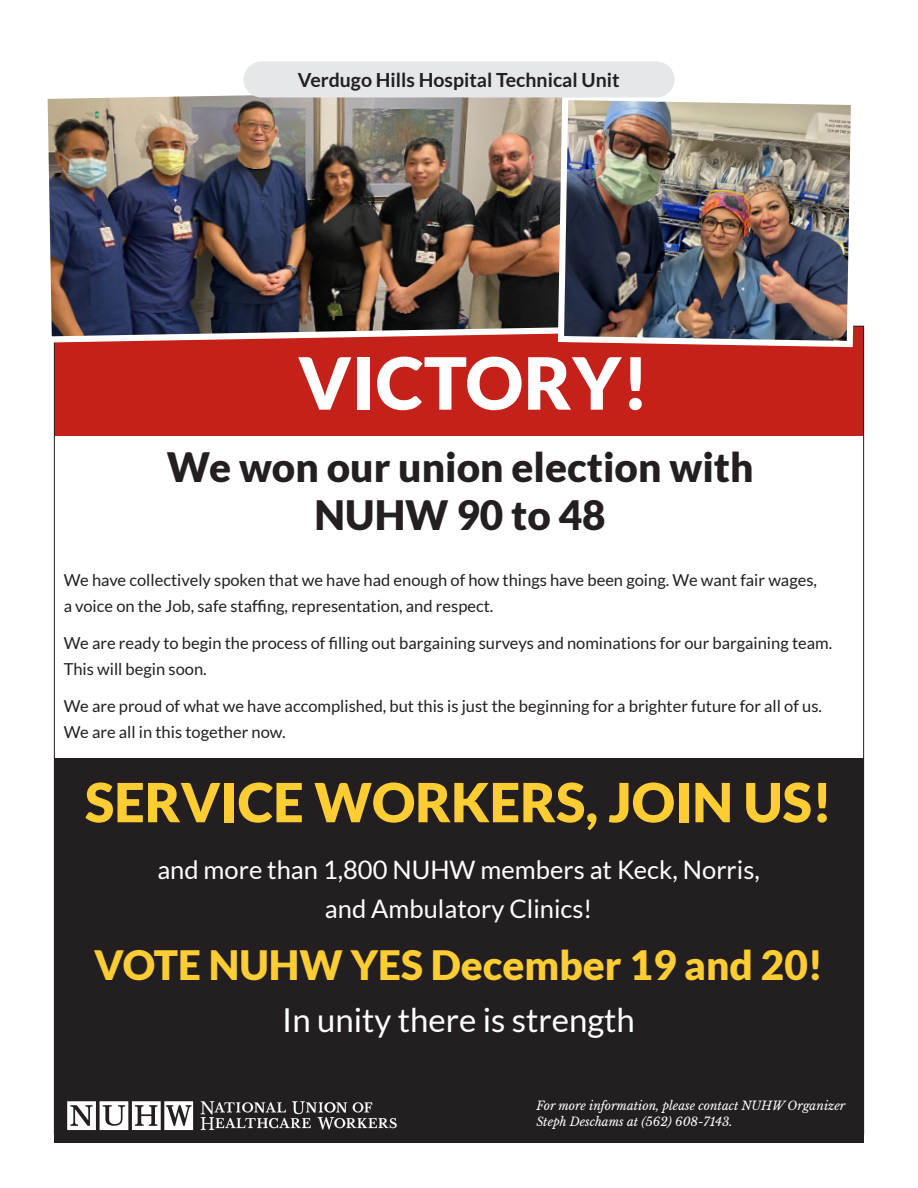
<style>
.page{position:relative;width:918px;height:1188px;background:#fff}
.page>*{position:absolute;margin:0;border:0;box-sizing:border-box;transform-origin:0 0}
.t1{font:900 72px "Lato";letter-spacing:.01em;color:#fff}
.t2{font:900 54px "Lato";color:#fecd33}
.t3{font:900 40.5px/48.6px "Lato";color:#231f20;text-align:center}
.t4{font:900 40.5px "Lato";color:#fecd33}
.t5{font:33px "Lato";color:#fff}
.t6{font:25.5px/39px "Lato";color:#fff;text-align:center}
.t7{font:700 19.5px "Lato";color:#231f20}
.t8{font:16.5px/25.5px "Lato";color:#231f20}
.t9{font:italic 12px/16.5px "Libre Baskerville";color:#fff}
</style>
<div class="page">
<div style="left:54px;top:326px;width:810px;height:110px;background:#c3211a"></div>
<div style="left:54px;top:758px;width:809px;height:384px;background:#231f20"></div>
<svg style="left:201px;top:1101px;width:196px;height:29px"></svg>
<svg style="left:67px;top:1101px;width:126px;height:29px"></svg>
<img style="left:47px;top:94px;width:508px;height:252px">
<img style="left:555px;top:94px;width:305px;height:254px">
<div style="left:243px;top:61px;width:432px;height:36px;background:#e6e7e9;border-radius:18px"></div>
<p class="t7" style="left:298px;top:69px;width:323px">Verdugo Hills Hospital Technical Unit</p>
<p class="t1" style="left:298px;top:341px;width:352px">VICTORY!</p>
<p class="t3" style="left:167px;top:442px;width:588px">We won our union election with<br>NUHW 90 to 48</p>
<p class="t8" style="left:64px;top:568px;width:755px">We have collectively spoken that we have had enough of how things have been going. We want fair wages, a voice on the Job, safe staffing, representation, and respect.</p>
<p class="t8" style="left:64px;top:631px;width:770px">We are ready to begin the process of filling out bargaining surveys and nominations for our bargaining team.<br>This will begin soon.</p>
<p class="t8" style="left:64px;top:694px;width:760px">We are proud of what we have accomplished, but this is just the beginning for a brighter future for all of us.<br>We are all in this together now.</p>
<p class="t2" style="left:85px;top:771px;width:749px">SERVICE WORKERS, JOIN US!</p>
<p class="t6" style="left:157px;top:850px;width:604px">and more than 1,800 NUHW members at Keck, Norris, and Ambulatory Clinics!</p>
<p class="t4" style="left:94px;top:941px;width:731px">VOTE NUHW YES December 19 and 20!</p>
<p class="t5" style="left:282px;top:1002px;width:354px">In unity there is strength</p>
<p class="t9" style="left:536px;top:1097px;width:311px">For more information, please contact NUHW Organizer<br>Steph Deschams at (562) 608-7143.</p>
</div>
